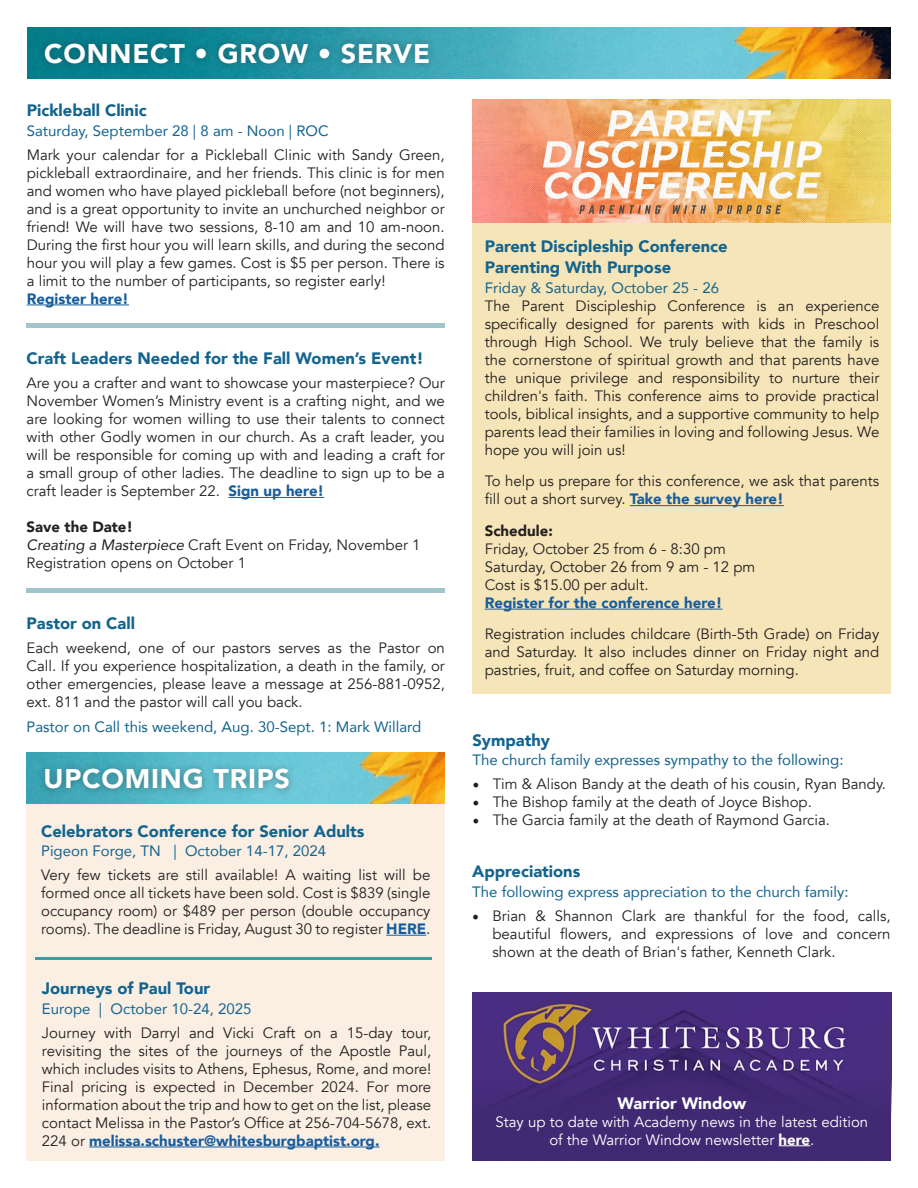
<style>
.page{position:relative;width:918px;height:1188px;background:#fff}
.page>*{position:absolute;margin:0;border:0;box-sizing:border-box;transform-origin:0 0}
.t1{font:900 27px "Avenir";letter-spacing:.03em;color:#fff}
.t2{font:900 16.5px "Avenir";color:#12648f}
.t3{font:900 16.5px "Avenir";color:#fff}
.Cambria_11_One_Column{font:15px/18px "Avenir";color:#231f20;text-align:justify}
.t4{font:15px "Avenir";color:#12648f}
.t5{font:15px/18px "Avenir";color:#fff;text-align:center}
.Cambria_11_One_Column-2{font:900 15px "Avenir";color:#175d9e}
.t6{font:900 15px "Avenir";color:#231f20}
.s1{font-weight:900;color:#175d9e}
.s2{font-style:italic}
.s3{font-family:"Minion Pro";font-size:18px}
.s4{font-weight:900}
</style>
<div class="page">
<img style="left:27px;top:27px;width:864px;height:51px">
<hr style="left:27px;top:324px;width:418px;height:4px;background:#a1c5ca">
<div style="left:27px;top:588px;width:418px;height:5px;background:#a1c5ca"></div>
<img style="left:473px;top:992px;width:418px;height:169px">
<hr style="left:779px;top:1145px;width:31px;height:1px;background:#fff">
<div style="left:27px;top:803px;width:418px;height:358px;background:#fbefe3"></div>
<hr style="left:386px;top:935px;width:40px;height:1px;background:#175d9e">
<hr style="left:89px;top:1147px;width:291px;height:1px;background:#175d9e">
<hr style="left:35px;top:957px;width:396px;height:2px;background:#3e9da3">
<img style="left:26px;top:752px;width:419px;height:51px">
<div style="left:38px;top:761px;width:259px;height:36px;background:#231f20;opacity:.38"></div>
<hr style="left:228px;top:497px;width:96px;height:1px;background:#175d9e">
<div style="left:37px;top:36px;width:400px;height:36px;background:#231f20;opacity:.38"></div>
<div style="left:473px;top:215px;width:418px;height:479px;background:#f6e5b8"></div>
<hr style="left:630px;top:505px;width:154px;height:1px;background:#175d9e">
<hr style="left:485px;top:609px;width:237px;height:1px;background:#175d9e">
<img style="left:472px;top:100px;width:419px;height:123px">
<hr style="left:27px;top:305px;width:102px;height:1px;background:#175d9e">
<p class="t1" style="left:44px;top:31px;width:387px">CONNECT • GROW • SERVE</p>
<p class="t2" style="left:27px;top:96px;width:121px">Pickleball Clinic</p>
<p class="t4" style="left:27px;top:119px;width:303px">Saturday, September 28 | 8 am - Noon | ROC</p>
<p class="Cambria_11_One_Column" style="left:27px;top:146px;width:419px">Mark your calendar for a Pickleball Clinic with Sandy Green, pickleball extraordinaire, and her friends. This clinic is for men and women who have played pickleball before (not beginners), and is a great opportunity to invite an unchurched neighbor or friend! We will have two sessions, 8-10 am and 10 am-noon.<br>During the first hour you will learn skills, and during the second hour you will play a few games. Cost is $5 per person. There is a limit to the number of participants, so register early!</p>
<p class="Cambria_11_One_Column-2" style="left:27px;top:286px;width:104px">Register here!</p>
<p class="t2" style="left:27px;top:344px;width:399px">Craft Leaders Needed for the Fall Women’s Event!</p>
<p class="Cambria_11_One_Column" style="left:27px;top:374px;width:420px">Are you a crafter and want to showcase your masterpiece? Our November Women’s Ministry event is a crafting night, and we are looking for women willing to use their talents to connect with other Godly women in our church. As a craft leader, you will be responsible for coming up with and leading a craft for a small group of other ladies. The deadline to sign up to be a craft leader is September 22. <span class="s1">Sign up here!</span></p>
<p class="t6" style="left:27px;top:514px;width:108px">Save the Date!</p>
<p class="Cambria_11_One_Column" style="left:27px;top:536px;width:395px"><span class="s2">Creating a Masterpiece</span> Craft Event on Friday, November 1</p>
<p class="Cambria_11_One_Column" style="left:27px;top:554px;width:221px">Registration opens on October 1</p>
<p class="t2" style="left:27px;top:609px;width:110px">Pastor on Call</p>
<p class="Cambria_11_One_Column" style="left:27px;top:639px;width:420px">Each weekend, one of our pastors serves as the Pastor on Call. If you experience hospitalization, a death in the family, or other emergencies, please leave a message at 256-881-0952, ext. 811 and the pastor will call you back.</p>
<p class="t4" style="left:27px;top:715px;width:396px">Pastor on Call this weekend, Aug. 30-Sept. 1: Mark Willard</p>
<p class="t1" style="left:44px;top:756px;width:248px">UPCOMING TRIPS</p>
<p class="t2" style="left:41px;top:817px;width:325px">Celebrators Conference for Senior Adults</p>
<p class="t4" style="left:41px;top:839px;width:286px">Pigeon Forge, TN | October 14-17, 2024</p>
<p class="Cambria_11_One_Column" style="left:41px;top:866px;width:391px">Very few tickets are still available! A waiting list will be formed once all tickets have been sold. Cost is $839 (single occupancy room) or $489 per person (double occupancy rooms). The deadline is Friday, August 30 to register <span class="s1">HERE</span>.</p>
<p class="t2" style="left:42px;top:974px;width:170px">Journeys of Paul Tour</p>
<p class="t4" style="left:42px;top:997px;width:211px">Europe | October 10-24, 2025</p>
<p class="Cambria_11_One_Column" style="left:42px;top:1024px;width:391px">Journey with Darryl and Vicki Craft on a 15-day tour, revisiting the sites of the journeys of the Apostle Paul, which includes visits to Athens, Ephesus, Rome, and more!<br>Final pricing is expected in December 2024. For more information about the trip and how to get on the list, please contact Melissa in the Pastor’s Office at 256-704-5678, ext.<br>224 or <span class="s1">melissa.schuster@whitesburgbaptist.org.</span></p>
<p class="t2" style="left:485px;top:233px;width:244px">Parent Discipleship Conference</p>
<p class="t2" style="left:485px;top:254px;width:188px">Parenting With Purpose</p>
<p class="t4" style="left:485px;top:276px;width:236px">Friday &amp; Saturday, October 25 - 26</p>
<p class="Cambria_11_One_Column" style="left:485px;top:297px;width:396px">The Parent Discipleship Conference is an experience specifically designed for parents with kids in Preschool through High School. We truly believe that the family is the cornerstone of spiritual growth and that parents have the unique privilege and responsibility to nurture their children's faith. This conference aims to provide practical tools, biblical insights, and a supportive community to help parents lead their families in loving and following Jesus. We hope you will join us!</p>
<p class="Cambria_11_One_Column" style="left:485px;top:473px;width:396px">To help us prepare for this conference, we ask that parents fill out a short survey. <span class="s1">Take the survey here!</span></p>
<p class="t6" style="left:485px;top:518px;width:70px">Schedule:</p>
<p class="Cambria_11_One_Column" style="left:485px;top:540px;width:243px">Friday, October 25 from 6 - 8:30 pm</p>
<p class="Cambria_11_One_Column" style="left:485px;top:558px;width:272px">Saturday, October 26 from 9 am - 12 pm</p>
<p class="Cambria_11_One_Column" style="left:485px;top:576px;width:165px">Cost is $15.00 per adult.</p>
<p class="Cambria_11_One_Column-2" style="left:485px;top:590px;width:239px">Register for the conference here!</p>
<p class="Cambria_11_One_Column" style="left:485px;top:626px;width:396px">Registration includes childcare (Birth-5th Grade) on Friday and Saturday. It also includes dinner on Friday night and pastries, fruit, and coffee on Saturday morning.</p>
<p class="t2" style="left:472px;top:726px;width:79px">Sympathy</p>
<p class="t4" style="left:472px;top:748px;width:373px">The church family expresses sympathy to the following:</p>
<p class="Cambria_11_One_Column" style="left:472px;top:775px;width:415px"><span class="s3">•</span> Tim &amp; Alison Bandy at the death of his cousin, Ryan Bandy.</p>
<p class="Cambria_11_One_Column" style="left:472px;top:793px;width:341px"><span class="s3">•</span> The Bishop family at the death of Joyce Bishop.</p>
<p class="Cambria_11_One_Column" style="left:472px;top:811px;width:359px"><span class="s3">•</span> The Garcia family at the death of Raymond Garcia.</p>
<p class="t2" style="left:472px;top:857px;width:110px">Appreciations</p>
<p class="t4" style="left:472px;top:880px;width:378px">The following express appreciation to the church family:</p>
<p class="Cambria_11_One_Column" style="left:492px;top:907px;width:400px;text-indent:-20px"><span class="s3">•</span> Brian &amp; Shannon Clark are thankful for the food, calls, beautiful flowers, and expressions of love and concern shown at the death of Brian's father, Kenneth Clark.</p>
<p class="t3" style="left:618px;top:1089px;width:130px">Warrior Window</p>
<p class="t5" style="left:496px;top:1113px;width:374px">Stay up to date with Academy news in the latest edition of the Warrior Window newsletter <span class="s4">here</span>.</p>
</div>
